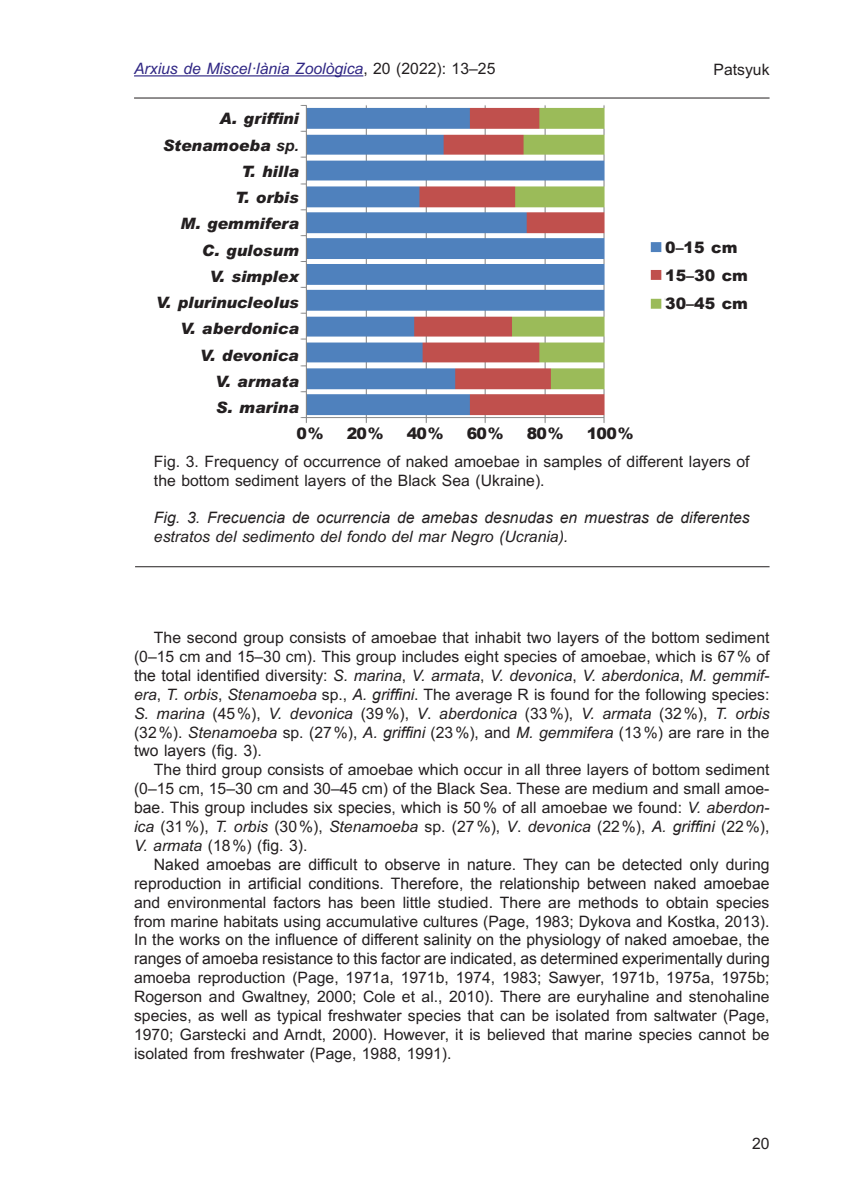
<style>
.page{position:relative;width:844px;height:1191px;background:#fff}
.page>*{position:absolute;margin:0;border:0;box-sizing:border-box;transform-origin:0 0}
.Normal_ang{font:15.75px/18.9px "Arial MT2";color:#231f20;text-align:justify}
.Peu_1_ang{font:15.75px/18.9px "Arial MT2";color:#231f20}
.Peu_2_esp{font:italic 15.75px/18.9px "Arial";color:#231f20}
.Normal_1º_ang{font:15.75px "Arial Black Italic 2";color:#231f20}
.t1{font:15.75px "Arial Italic MT2";color:#302784}
.Normal_1º_ang-2{font:900 15.75px "Arial";color:#231f20}
.Normal_1º_ang-3{font:italic 900 15.75px "Arial";color:#231f20}
.s1{font-family:"Arial MT2";color:#231f20}
.s2{font-family:"Arial";font-weight:700;font-style:italic}
.s3{font-family:"Arial Italic MT2";font-style:normal}
.s4{font-family:"Arial"}
.s5{font-family:"Arial Italic MT2"}
.s6{font-family:"Arial";font-style:italic}
</style>
<div class="page">
<hr style="left:134px;top:75px;width:229px;height:1px;background:#302784">
<img style="left:300px;top:105px;width:366px;height:318px">
<hr style="left:134px;top:98px;width:635px;height:1px;background:#231f20">
<hr style="left:135px;top:566px;width:634px;height:1px;background:#231f20">
<p class="t1" style="left:134px;top:58px;width:363px">Arxius de Miscel·lània Zoològica<span class="s1">, 20 (2022): 13–25</span></p>
<p class="Normal_ang" style="left:713px;top:60px;width:58px">Patsyuk</p>
<p class="Normal_1º_ang-3" style="left:219px;top:109px;width:81px">A. griffini</p>
<p class="Normal_1º_ang" style="left:163px;top:135px;width:138px">Stenamoeba <span class="s2">sp.</span></p>
<p class="Normal_1º_ang" style="left:241px;top:161px;width:59px">T. hilla</p>
<p class="Normal_1º_ang" style="left:235px;top:188px;width:65px">T. orbis</p>
<p class="Normal_1º_ang" style="left:180px;top:214px;width:120px">M. gemmifera</p>
<p class="Normal_1º_ang" style="left:202px;top:240px;width:98px">C. gulosum</p>
<p class="Normal_1º_ang" style="left:209px;top:266px;width:91px">V. simplex</p>
<p class="Normal_1º_ang" style="left:156px;top:293px;width:144px">V. plurinucleolus</p>
<p class="Normal_1º_ang" style="left:180px;top:319px;width:120px">V. aberdonica</p>
<p class="Normal_1º_ang" style="left:200px;top:345px;width:100px">V. devonica</p>
<p class="Normal_1º_ang" style="left:215px;top:371px;width:85px">V. armata</p>
<p class="Normal_1º_ang" style="left:216px;top:398px;width:84px">S. marina</p>
<p class="Normal_1º_ang-2" style="left:296px;top:422px;width:28px">0%</p>
<p class="Normal_1º_ang-2" style="left:346px;top:422px;width:38px">20%</p>
<p class="Normal_1º_ang-2" style="left:406px;top:422px;width:38px">40%</p>
<p class="Normal_1º_ang-2" style="left:466px;top:422px;width:38px">60%</p>
<p class="Normal_1º_ang-2" style="left:526px;top:422px;width:38px">80%</p>
<p class="Normal_1º_ang-2" style="left:586px;top:422px;width:48px">100%</p>
<p class="Normal_1º_ang-2" style="left:665px;top:235px;width:74px">0–15 cm</p>
<p class="Normal_1º_ang-2" style="left:665px;top:263px;width:84px">15–30 cm</p>
<p class="Normal_1º_ang-2" style="left:665px;top:291px;width:84px">30–45 cm</p>
<p class="Peu_1_ang" style="left:154px;top:452px;width:597px">Fig. 3. Frequency of occurrence of naked amoebae in samples of different layers of the bottom sediment layers of the Black Sea (Ukraine).</p>
<p class="Peu_2_esp" style="left:154px;top:508px;width:597px">Fig. 3. Frecuencia de ocurrencia de amebas desnudas en muestras de diferentes <span class="s3">estratos del sedimento del fondo del mar Negro (Ucrania).</span></p>
<p class="Normal_ang" style="left:134px;top:628px;width:637px;text-indent:20px">The second group consists of amoebae that inhabit two layers of the bottom sediment (0–15 cm and 15–30 cm). This group includes eight species of amoebae, which is 67% of <span class="s4">the total identified diversity:</span> <span class="s5">S. marina</span>, <span class="s5">V. armata</span>, <span class="s5">V. devonica</span>, <span class="s5">V. aberdonica</span>, <span class="s5">M. gemmif&shy;era</span>, <span class="s5">T. orbis</span>, <span class="s5">Stenamoeba</span> sp., <span class="s6">A. griffini</span>. The average R is found for the following species:<br><span class="s5">S. marina</span> (45%), <span class="s5">V. devonica</span> (39%), <span class="s5">V</span>. <span class="s5">aberdonica</span> (33%), <span class="s5">V. armata</span> (32%), <span class="s5">T. orbis </span>(32%). <span class="s5">Stenamoeba</span> sp. (27%), <span class="s5">A.</span> <span class="s6">griffini</span> (23%), and <span class="s5">M. gemmifera</span> (13%) are rare in the <span class="s4">two layers (fig. 3).</span></p>
<p class="Normal_ang" style="left:134px;top:760px;width:637px;text-indent:20px">The third group consists of amoebae which occur in all three layers of bottom sediment (0–15 cm, 15–30 cm and 30–45 cm) of the Black Sea. These are medium and small amoe&shy;<span class="s4">bae. This group includes six species, which is 50</span>% of all amoebae we found: <span class="s5">V. aberdon&shy;ica</span> (31%), <span class="s5">T. orbis</span> (30%), <span class="s5">Stenamoeba</span> sp. (27%), <span class="s5">V</span>. <span class="s5">devonica</span> (22%), <span class="s6">A. griffini</span> (22%), <span class="s5">V. armata</span> (18%<span class="s4">) (fig. 3).</span></p>
<p class="Normal_ang" style="left:134px;top:855px;width:637px;text-indent:20px"><span class="s4">Naked amoebas are difficult to observe in nature. They can be detected only during reproduction in artificial conditions. Therefore, the relationship between naked amoebae </span>and environmental factors has been little studied. There are methods to obtain species from marine habitats using accumulative cultures (Page, 1983; Dykova and Kostka, 2013).<br><span class="s4">In the works on the influence of different salinity on the physiology of naked amoebae, the ranges of amoeba resistance to this factor are indicated, as determined experimentally during </span>amoeba reproduction (Page, 1971a, 1971b, 1974, 1983; Sawyer, 1971b, 1975a, 1975b; Rogerson and Gwaltney, 2000; Cole et al., 2010). There are euryhaline and stenohaline species, as well as typical freshwater species that can be isolated from saltwater (Page, 1970; Garstecki and Arndt, 2000). However, it is believed that marine species cannot be isolated from freshwater (Page, 1988, 1991).</p>
<p class="Normal_ang" style="left:751px;top:1134px;width:19px">20</p>
</div>
